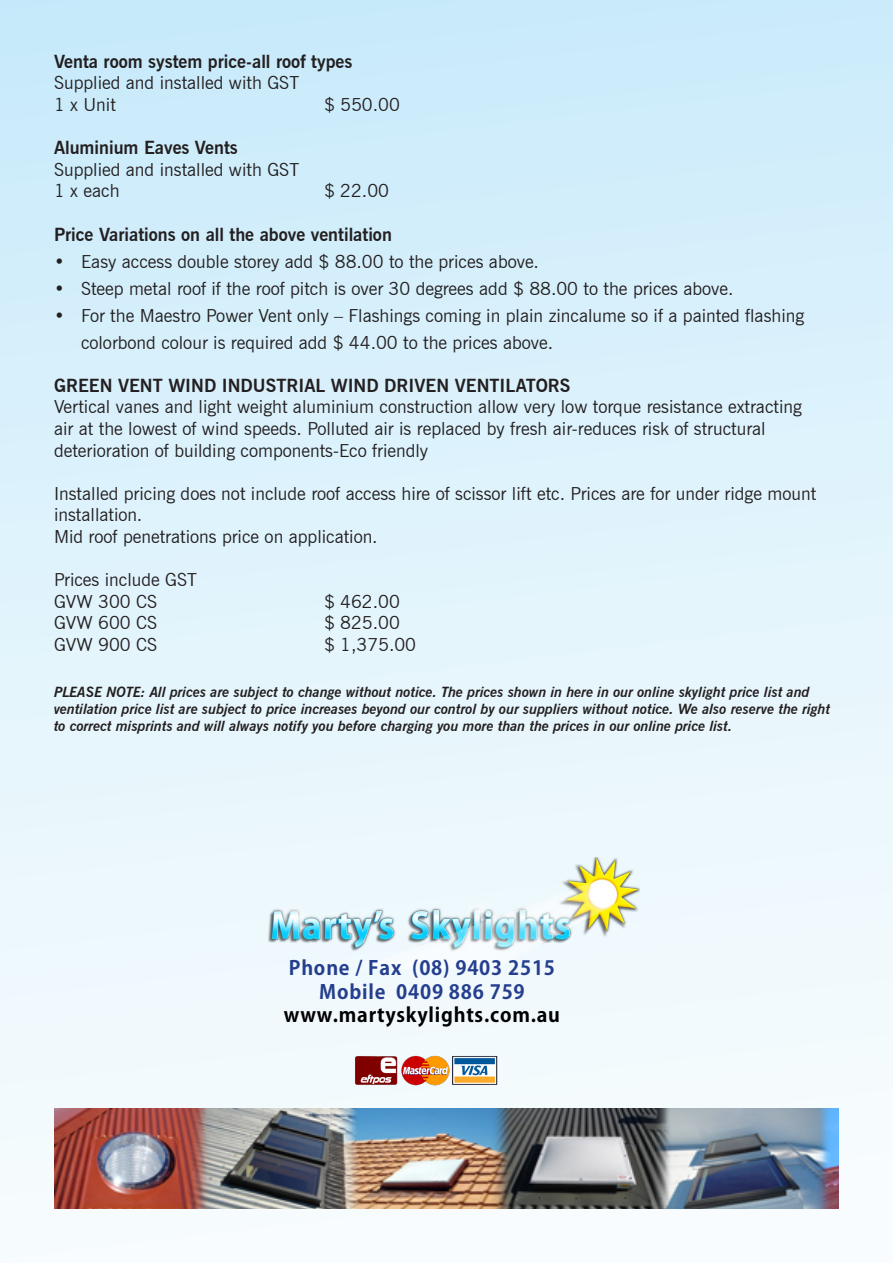
<style>
.page{position:relative;width:893px;height:1263px;background:#fff}
.page>*{position:absolute;margin:0;border:0;box-sizing:border-box;transform-origin:0 0}
.t1{font:700 19.5px "Koz Go Pro";letter-spacing:.04em;color:#253f8e}
.t2{font:700 19.5px "Koz Go Pro";letter-spacing:.04em;color:#000}
.t3{font:18px/21.6px "News Gothic BT";color:#231f20}
.t4{font:700 18px "News Gothic BT";color:#231f20}
.t5{font:italic 700 14.25px/17.1px "News Gothic BT";color:#231f20}
</style>
<div class="page">
<div style="left:0;top:0;width:893px;height:1263px;background:linear-gradient(to bottom,#caebfb,#fbfdfe)"></div>
<img style="left:54px;top:1108px;width:785px;height:101px">
<img style="left:347px;top:1046px;width:159px;height:47px">
<img style="left:266px;top:858px;width:373px;height:111px">
<p class="t4" style="left:54px;top:50px;width:300px">Venta room system price-all roof types</p>
<p class="t3" style="left:54px;top:72px;width:247px">Supplied and installed with GST</p>
<p class="t3" style="left:54px;top:94px;width:63px">1 x Unit</p>
<p class="t3" style="left:324px;top:94px;width:77px">$ 550.00</p>
<p class="t4" style="left:54px;top:137px;width:185px">Aluminium Eaves Vents</p>
<p class="t3" style="left:54px;top:158px;width:247px">Supplied and installed with GST</p>
<p class="t3" style="left:54px;top:180px;width:67px">1 x each</p>
<p class="t3" style="left:324px;top:180px;width:67px">$ 22.00</p>
<p class="t4" style="left:54px;top:223px;width:339px">Price Variations on all the above ventilation</p>
<p class="t3" style="left:54px;top:250px;width:487px">• Easy access double storey add $ 88.00 to the prices above.</p>
<p class="t3" style="left:54px;top:277px;width:681px">• Steep metal roof if the roof pitch is over 30 degrees add $ 88.00 to the prices above.</p>
<p class="t3" style="left:81px;top:301px;width:725px;line-height:27px;text-indent:-27px">• For the Maestro Power Vent only – Flashings coming in plain zincalume so if a painted flashing colorbond colour is required add $ 44.00 to the prices above.</p>
<p class="t4" style="left:54px;top:374px;width:518px">GREEN VENT WIND INDUSTRIAL WIND DRIVEN VENTILATORS</p>
<p class="t3" style="left:54px;top:396px;width:749px">Vertical vanes and light weight aluminium construction allow very low torque resistance extracting air at the lowest of wind speeds. Polluted air is replaced by fresh air-reduces risk of structural deterioration of building components-Eco friendly</p>
<p class="t3" style="left:54px;top:482px;width:764px">Installed pricing does not include roof access hire of scissor lift etc. Prices are for under ridge mount installation.</p>
<p class="t3" style="left:54px;top:526px;width:325px">Mid roof penetrations price on application.</p>
<p class="t3" style="left:54px;top:569px;width:145px">Prices include GST</p>
<p class="t3" style="left:54px;top:590px;width:105px">GVW 300 CS</p>
<p class="t3" style="left:324px;top:590px;width:77px">$ 462.00</p>
<p class="t3" style="left:54px;top:612px;width:105px">GVW 600 CS</p>
<p class="t3" style="left:324px;top:612px;width:77px">$ 825.00</p>
<p class="t3" style="left:54px;top:634px;width:105px">GVW 900 CS</p>
<p class="t3" style="left:324px;top:634px;width:94px">$ 1,375.00</p>
<p class="t5" style="left:54px;top:683px;width:778px">PLEASE NOTE: All prices are subject to change without notice. The prices shown in here in our online skylight price list and ventilation price list are subject to price increases beyond our control by our suppliers without notice. We also reserve the right to correct misprints and will always notify you before charging you more than the prices in our online price list.</p>
<p class="t1" style="left:289px;top:956px;width:268px">Phone / Fax (08) 9403 2515</p>
<p class="t1" style="left:319px;top:979px;width:207px">Mobile 0409 886 759</p>
<p class="t2" style="left:284px;top:1002px;width:278px">www.martyskylights.com.au</p>
</div>
